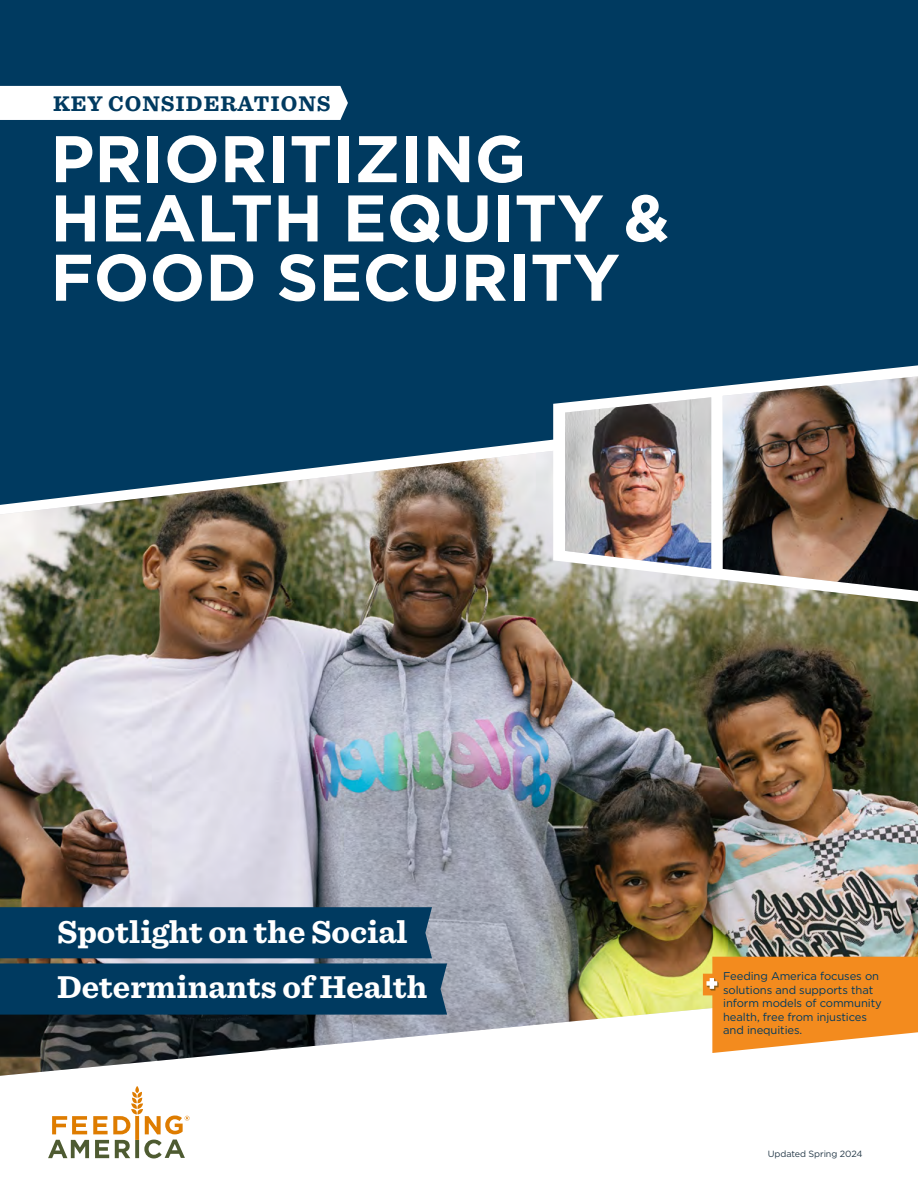
<style>
.page{position:relative;width:918px;height:1188px;background:#fff}
.page>*{position:absolute;margin:0;border:0;box-sizing:border-box;transform-origin:0 0}
.t1{font:700 65.7px/59.2px "Gotham";color:#fff}
.t2{font:700 33px/54.4px "Sentinel";color:#fff}
.t3{font:700 22.2px "Sentinel";letter-spacing:.045em;color:#003a60}
.t4{font:11.25px/13.5px "Gotham";letter-spacing:-.01em;color:#003a60}
.t5{font:9px "Gotham";letter-spacing:-.01em;color:#253948}
</style>
<div class="page">
<div style="left:0;top:0;width:918px;height:409px;background:#003a60"></div>
<img style="left:0;top:409px;width:918px;height:667px">
<svg style="left:553px;top:365px;width:365px;height:237px"></svg>
<img style="left:723px;top:376px;width:195px;height:215px">
<img style="left:565px;top:397px;width:146px;height:172px">
<svg style="left:48px;top:1086px;width:142px;height:72px"></svg>
<svg style="left:0;top:86px;width:348px;height:34px"></svg>
<svg style="left:703px;top:957px;width:215px;height:96px;background:#f49a3b"></svg>
<svg style="left:0;top:907px;width:447px;height:108px;background:#0c4165"></svg>
<h3 class="t3" style="left:53px;top:86px;width:279px">KEY CONSIDERATIONS</h3>
<h1 class="t1" style="left:50px;top:129px;width:621px">PRIORITIZING<br>HEALTH EQUITY &amp;<br>FOOD SECURITY</h1>
<h2 class="t2" style="left:57px;top:904px;width:372px">Spotlight on the Social<br>Determinants of Health</h2>
<p class="t4" style="left:723px;top:969px;width:160px">Feeding America focuses on solutions and supports that inform models of community health, free from injustices and inequities.</p>
<p class="t5" style="left:768px;top:1148px;width:96px">Updated Spring 2024</p>
</div>
